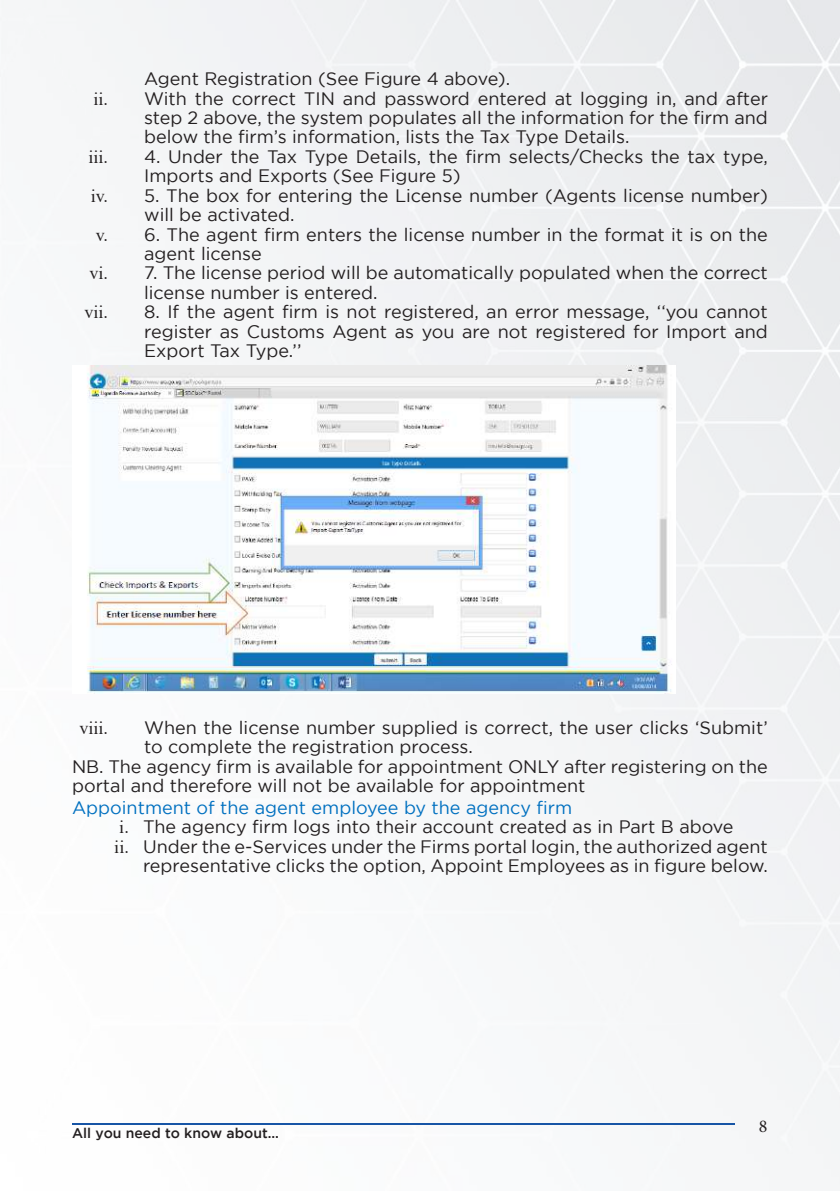
<style>
.page{position:relative;width:840px;height:1191px;background:#fff}
.page>*{position:absolute;margin:0;border:0;box-sizing:border-box;transform-origin:0 0}
.t1{font:18px/19.4px "Gotham";color:#231f20;text-align:justify}
.t2{font:18px "Gotham";color:#0070c0}
.t3{font:18px "Times New Roman";color:#231f20}
.t4{font:18px "Minion Pro";color:#231f20}
.t5{font:500 14px "Gotham";color:#231f20}
.s1{font-family:"Times New Roman"}
</style>
<div class="page">
<img style="left:0;top:0;width:839px;height:1177px">
<hr style="left:72px;top:1123px;width:661px;height:2px;background:#1755a6">
<img style="left:72px;top:365px;width:603px;height:328px">
<p class="t1" style="left:144px;top:69px;width:367px">Agent Registration (See Figure 4 above).</p>
<p class="t1" style="left:93px;top:88px;width:675px"><span class="s1">ii.</span> With the correct TIN and password entered at logging in, and after</p>
<p class="t1" style="left:144px;top:108px;width:625px">step 2 above, the system populates all the information for the firm and</p>
<p class="t1" style="left:144px;top:127px;width:486px">below the firm’s information, lists the Tax Type Details.</p>
<p class="t3" style="left:88px;top:144px;width:21px">iii.</p>
<p class="t1" style="left:144px;top:146px;width:625px">4. Under the Tax Type Details, the firm selects/Checks the tax type,</p>
<p class="t1" style="left:144px;top:166px;width:318px">Imports and Exports (See Figure 5)</p>
<p class="t1" style="left:91px;top:185px;width:678px"><span class="s1">iv.</span> 5. The box for entering the License number (Agents license number)</p>
<p class="t1" style="left:144px;top:205px;width:152px">will be activated.</p>
<p class="t1" style="left:96px;top:224px;width:673px"><span class="s1">v.</span> 6. The agent firm enters the license number in the format it is on the</p>
<p class="t1" style="left:144px;top:244px;width:119px">agent license</p>
<p class="t1" style="left:89px;top:263px;width:679px"><span class="s1">vi.</span> 7. The license period will be automatically populated when the correct</p>
<p class="t1" style="left:144px;top:282px;width:235px">license number is entered.</p>
<p class="t3" style="left:84px;top:300px;width:25px">vii.</p>
<p class="t1" style="left:144px;top:302px;width:625px">8. If the agent firm is not registered, an error message, ‘‘you cannot register as Customs Agent as you are not registered for Import and Export Tax Type.’’</p>
<p class="t3" style="left:79px;top:715px;width:30px">viii.</p>
<p class="t1" style="left:144px;top:717px;width:625px">When the license number supplied is correct, the user clicks ‘Submit’</p>
<p class="t1" style="left:144px;top:737px;width:330px">to complete the registration process.</p>
<p class="t1" style="left:72px;top:756px;width:697px">NB. The agency firm is available for appointment ONLY after registering on the</p>
<p class="t1" style="left:72px;top:775px;width:514px">portal and therefore will not be available for appointment</p>
<p class="t2" style="left:72px;top:797px;width:501px">Appointment of the agent employee by the agency firm</p>
<p class="t1" style="left:119px;top:816px;width:615px"><span class="s1">i.</span> The agency firm logs into their account created as in Part B above</p>
<p class="t1" style="left:114px;top:836px;width:654px"><span class="s1">ii.</span> Under the e-Services under the Firms portal login, the authorized agent</p>
<p class="t1" style="left:143px;top:855px;width:626px">representative clicks the option, Appoint Employees as in figure below.</p>
<p class="t5" style="left:72px;top:1125px;width:208px">All you need to know about…</p>
<p class="t4" style="left:758px;top:1114px;width:10px">8</p>
</div>
